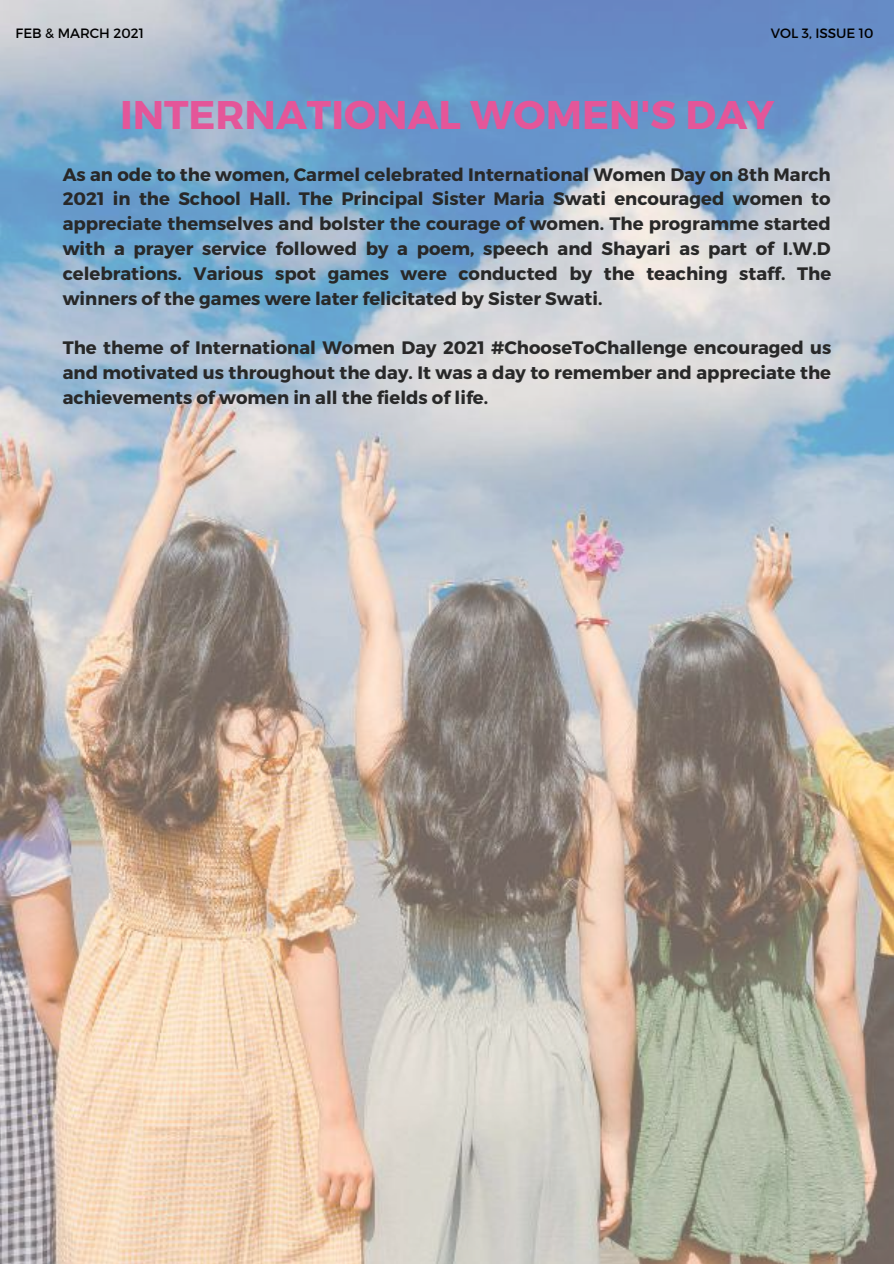
<style>
.page{position:relative;width:894px;height:1264px;background:#fff}
.page>*{position:absolute;margin:0;border:0;box-sizing:border-box;transform-origin:0 0}
.t1{font:700 40.05px "Montserrat";color:#e45699}
.t2{font:700 18px/24.8px "Montserrat";color:#282828;text-align:justify}
.t3{font:13.5px "Montserrat";color:#000}
</style>
<div class="page">
<img style="left:0;top:0;width:893px;height:1263px">
<p class="t3" style="left:16px;top:24px;width:130px">FEB &amp; MARCH 2021</p>
<p class="t3" style="left:770px;top:24px;width:104px">VOL 3, ISSUE 10</p>
<h1 class="t1" style="left:120px;top:89px;width:655px">INTERNATIONAL WOMEN'S DAY</h1>
<p class="t2" style="left:63px;top:161px;width:769px">As an ode to the women, Carmel celebrated International Women Day on 8th March 2021 in the School Hall. The Principal Sister Maria Swati encouraged women to appreciate themselves and bolster the courage of women. The programme started with a prayer service followed by a poem, speech and Shayari as part of I.W.D celebrations. Various spot games were conducted by the teaching staff. The winners of the games were later felicitated by Sister Swati.</p>
<p class="t2" style="left:63px;top:334px;width:770px">The theme of International Women Day 2021 #ChooseToChallenge encouraged us and motivated us throughout the day. It was a day to remember and appreciate the achievements of women in all the fields of life.</p>
</div>
